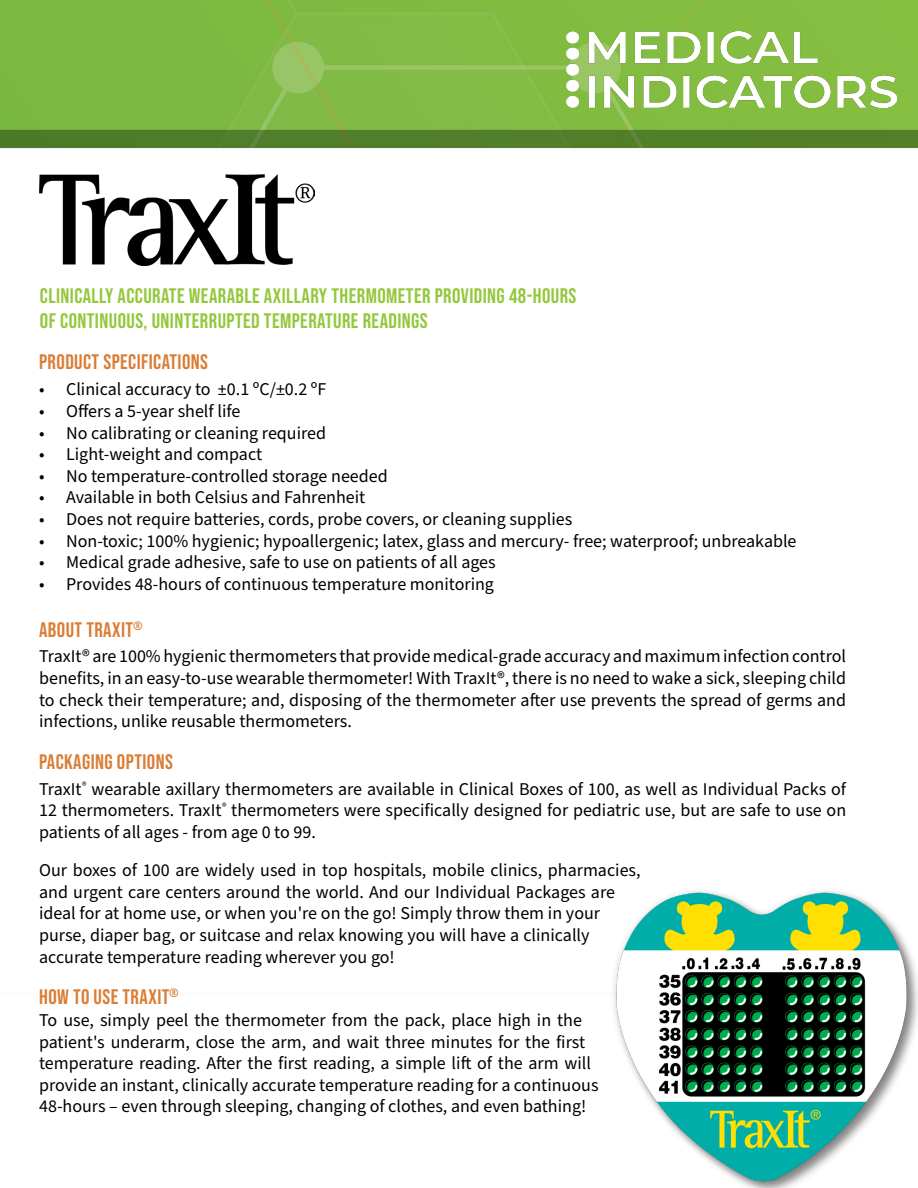
<style>
.page{position:relative;width:918px;height:1188px;background:#fff}
.page>*{position:absolute;margin:0;border:0;box-sizing:border-box;transform-origin:0 0}
.t1{font:21px/25.2px "Bebas Neue";letter-spacing:.02em;color:#94c83c}
.Small_Header_14_R{font:21px "Bebas Neue";letter-spacing:.02em;color:#d97e37}
.Content_9_Gray_R{font:21px "Bebas Neue";letter-spacing:.02em;color:#d97e37}
.Content_9_Gray_R-2{font:18px/21.6px "Source Sans Pro";color:#000;text-align:justify}
</style>
<div class="page">
<img style="left:0;top:0;width:918px;height:197px">
<img style="left:567px;top:31px;width:330px;height:77px">
<img style="left:40px;top:175px;width:274px;height:91px">
<img style="left:613px;top:891px;width:302px;height:297px">
<p class="t1" style="left:40px;top:283px;width:538px">CLINICALLY ACCURATE WEARABLE AXILLARY THERMOMETER PROVIDING 48-HOURS<br>OF CONTINUOUS, UNINTERRUPTED TEMPERATURE READINGS</p>
<p class="Small_Header_14_R" style="left:39px;top:350px;width:171px">PRODUCT SPECIFICATIONS</p>
<p class="Content_9_Gray_R-2" style="left:39px;top:379px;width:289px">• Clinical accuracy to ±0.1 ºC/±0.2 ºF</p>
<p class="Content_9_Gray_R-2" style="left:39px;top:401px;width:203px">• Offers a 5-year shelf life</p>
<p class="Content_9_Gray_R-2" style="left:39px;top:422px;width:289px">• No calibrating or cleaning required</p>
<p class="Content_9_Gray_R-2" style="left:39px;top:444px;width:225px">• Light-weight and compact</p>
<p class="Content_9_Gray_R-2" style="left:39px;top:466px;width:350px">• No temperature-controlled storage needed</p>
<p class="Content_9_Gray_R-2" style="left:39px;top:487px;width:328px">• Available in both Celsius and Fahrenheit</p>
<p class="Content_9_Gray_R-2" style="left:39px;top:509px;width:535px">• Does not require batteries, cords, probe covers, or cleaning supplies</p>
<p class="Content_9_Gray_R-2" style="left:39px;top:530px;width:759px">• Non-toxic; 100% hygienic; hypoallergenic; latex, glass and mercury- free; waterproof; unbreakable</p>
<p class="Content_9_Gray_R-2" style="left:39px;top:552px;width:458px">• Medical grade adhesive, safe to use on patients of all ages</p>
<p class="Content_9_Gray_R-2" style="left:39px;top:574px;width:456px">• Provides 48-hours of continuous temperature monitoring</p>
<p class="Small_Header_14_R" style="left:39px;top:617px;width:105px">ABOUT TRAXIT<sup>®</sup></p>
<p class="Content_9_Gray_R-2" style="left:39px;top:646px;width:809px">TraxIt® are 100% hygienic thermometers that provide medical-grade accuracy and maximum infection control benefits, in an easy-to-use wearable thermometer! With TraxIt®, there is no need to wake a sick, sleeping child to check their temperature; and, disposing of the thermometer after use prevents the spread of germs and infections, unlike reusable thermometers.</p>
<p class="Small_Header_14_R" style="left:39px;top:750px;width:135px">PACKAGING OPTIONS</p>
<p class="Content_9_Gray_R-2" style="left:39px;top:779px;width:809px">TraxIt<sup>®</sup> wearable axillary thermometers are available in Clinical Boxes of 100, as well as Individual Packs of 12 thermometers. TraxIt<sup>®</sup> thermometers were specifically designed for pediatric use, but are safe to use on patients of all ages - from age 0 to 99.</p>
<p class="Content_9_Gray_R-2" style="left:39px;top:860px;width:603px;text-align:left">Our boxes of 100 are widely used in top hospitals, mobile clinics, pharmacies, and urgent care centers around the world. And our Individual Packages are ideal for at home use, or when you're on the go! Simply throw them in your purse, diaper bag, or suitcase and relax knowing you will have a clinically accurate temperature reading wherever you go!</p>
<p class="Content_9_Gray_R" style="left:39px;top:985px;width:141px">HOW TO USE TRAXIT<sup>®</sup></p>
<p class="Content_9_Gray_R-2" style="left:39px;top:1010px;width:561px;text-align:left">To use, simply peel the thermometer from the pack, place high in the patient's underarm, close the arm, and wait three minutes for the first temperature reading. After the first reading, a simple lift of the arm will provide an instant, clinically accurate temperature reading for a continuous 48-hours – even through sleeping, changing of clothes, and even bathing!</p>
</div>
